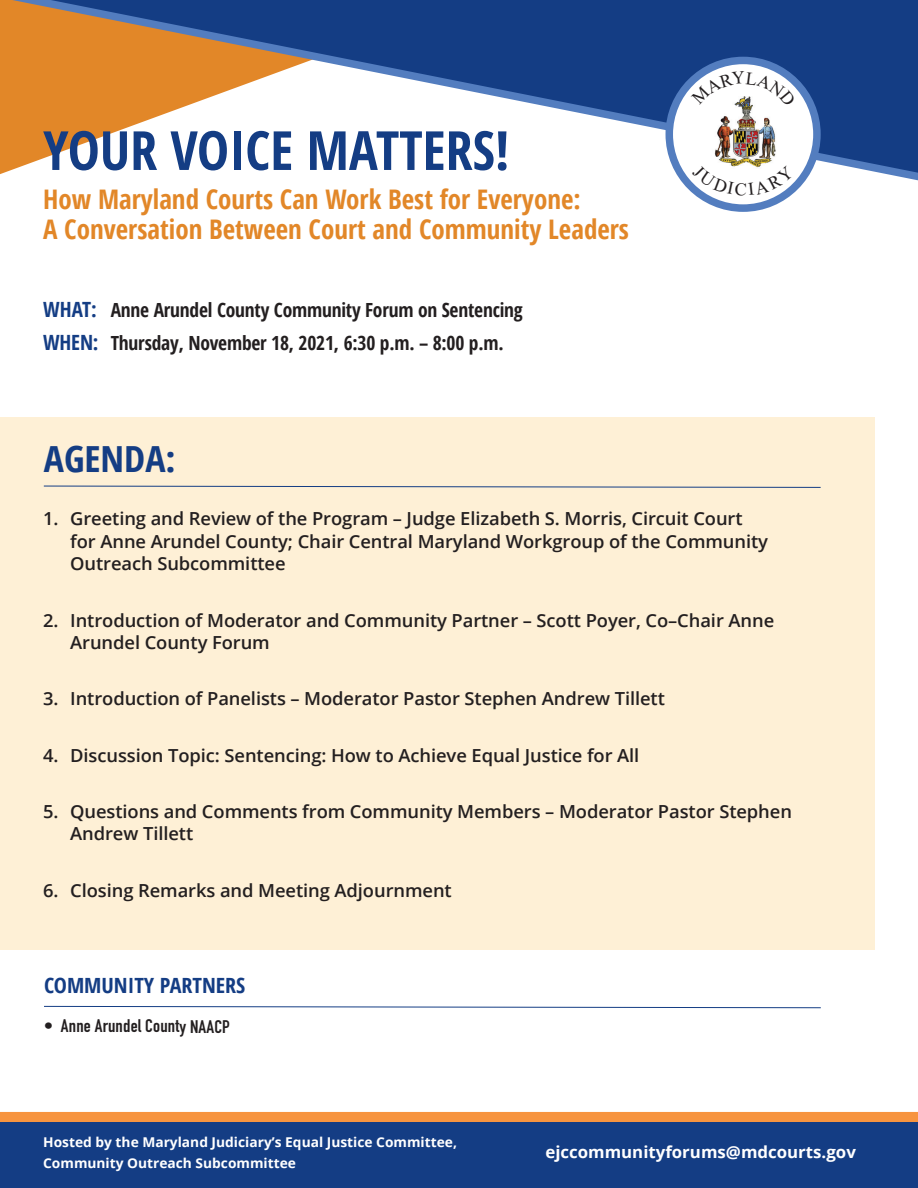
<style>
.page{position:relative;width:918px;height:1188px;background:#fff}
.page>*{position:absolute;margin:0;border:0;box-sizing:border-box;transform-origin:0 0}
.t1{font:700 condensed 54px "Open Sans";color:#143d84}
.PANELIST_HEAD{font:700 condensed 36px "Open Sans";color:#143d84;scale:1.05 1}
.t2{font:700 condensed 27px/30px "Open Sans";color:#e28728}
.PANELIST_HEAD-2{font:700 condensed 21px "Open Sans";color:#143d84;scale:1.05 1}
.What_When_Descriptio{font:700 condensed 19.5px "Open Sans";letter-spacing:-.01em;color:#231f20}
.AGENDA_BULLETS_-_BIG{font:600 18px/22.5px "Open Sans";letter-spacing:-.005em;color:#231f20}
.t3{font:18px "DIN Engschrift LT Pro";letter-spacing:.01em;color:#231f20;scale:1.05 1}
.Text{font:700 16.5px "Open Sans";color:#fff}
.Text-2{font:700 13.5px/21px "Open Sans";color:#fff}
.s1{font-size:21px;color:#143d84}
</style>
<div class="page">
<svg style="left:0;top:0;width:918px;height:188px"></svg>
<div style="left:669px;top:60px;width:148px;height:148px;background:#fff;border-radius:50%"></div>
<img style="left:714px;top:106px;width:62px;height:59px">
<div style="left:666px;top:57px;width:155px;height:155px;border:8px solid #537dbf;border-radius:50%"></div>
<div style="left:0;top:1112px;width:918px;height:10px;background:#f7943f"></div>
<div style="left:0;top:417px;width:875px;height:532px;background:#fef0d6"></div>
<div style="left:0;top:1122px;width:918px;height:66px;background:#143d84"></div>
<svg style="left:44px;top:1006px;width:777px;height:3px"></svg>
<svg style="left:43px;top:485px;width:778px;height:3px"></svg>
<svg style="left:691px;top:71px;width:105px;height:35px"></svg>
<svg style="left:692px;top:165px;width:102px;height:31px"></svg>
<p class="t1" style="left:43px;top:113px;width:468px">YOUR VOICE MATTERS!</p>
<p class="t2" style="left:43px;top:184px;width:587px">How Maryland Courts Can Work Best for Everyone:<br>A Conversation Between Court and Community Leaders</p>
<p class="What_When_Descriptio" style="left:43px;top:296px;width:481px"><span class="s1">WHAT:</span> Anne Arundel County Community Forum on Sentencing</p>
<p class="What_When_Descriptio" style="left:43px;top:329px;width:462px"><span class="s1">WHEN:</span> Thursday, November 18, 2021, 6:30 p.m. – 8:00 p.m.</p>
<p class="PANELIST_HEAD" style="left:44px;top:434px;width:127px">AGENDA:</p>
<p class="AGENDA_BULLETS_-_BIG" style="left:70px;top:507px;width:699px;text-indent:-27px">1. Greeting and Review of the Program – Judge Elizabeth S. Morris, Circuit Court for Anne Arundel County; Chair Central Maryland Workgroup of the Community<br>Outreach Subcommittee</p>
<p class="AGENDA_BULLETS_-_BIG" style="left:70px;top:608px;width:706px;text-indent:-27px">2. Introduction of Moderator and Community Partner – Scott Poyer, Co–Chair Anne<br>Arundel County Forum</p>
<p class="AGENDA_BULLETS_-_BIG" style="left:43px;top:687px;width:623px">3. Introduction of Panelists – Moderator Pastor Stephen Andrew Tillett</p>
<p class="AGENDA_BULLETS_-_BIG" style="left:43px;top:743px;width:598px">4. Discussion Topic: Sentencing: How to Achieve Equal Justice for All</p>
<p class="AGENDA_BULLETS_-_BIG" style="left:70px;top:800px;width:723px;text-indent:-27px">5. Questions and Comments from Community Members – Moderator Pastor Stephen<br>Andrew Tillett</p>
<p class="AGENDA_BULLETS_-_BIG" style="left:43px;top:878px;width:410px">6. Closing Remarks and Meeting Adjournment</p>
<p class="PANELIST_HEAD-2" style="left:44px;top:970px;width:193px">COMMUNITY PARTNERS</p>
<p class="t3" style="left:44px;top:1016px;width:179px">• Anne Arundel County NAACP</p>
<p class="Text-2" style="left:43px;top:1131px;width:415px">Hosted by the Maryland Judiciary’s Equal Justice Committee,<br>Community Outreach Subcommittee</p>
<p class="Text" style="left:545px;top:1141px;width:312px">ejccommunityforums@mdcourts.gov</p>
</div>
